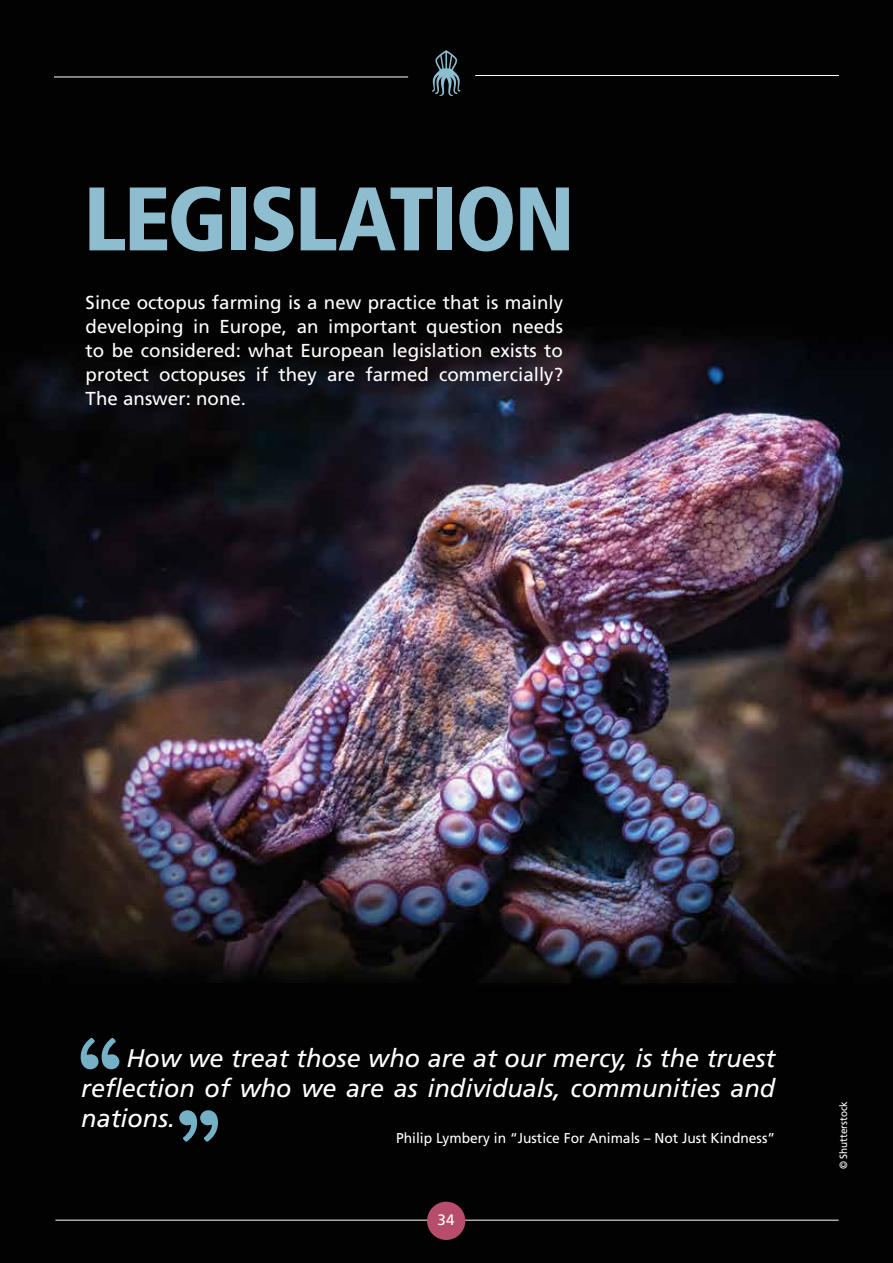
<style>
.page{position:relative;width:893px;height:1263px;background:#fff}
.page>*{position:absolute;margin:0;border:0;box-sizing:border-box;transform-origin:0 0}
.t1{font:900 105px "Brandon Grotesque";color:#75b1c6}
.t2{font:900 condensed 90px "Frutiger";letter-spacing:-.03em;color:#8ebdd0}
.t3{font:italic 25.5px/30px "Frutiger";color:#fff;text-align:right}
.t4{font:18.75px/24px "Frutiger";color:#fff;text-align:justify}
.t5{font:15px "Frutiger";color:#fff}
.t6{font:14.25px "Frutiger";color:#fff}
.t7{font:10.5px "Frutiger";letter-spacing:-.005em;color:#fff;scale:.95 1}
</style>
<div class="page">
<img style="left:0;top:0;width:893px;height:1263px">
<svg style="left:432px;top:50px;width:29px;height:46px"></svg>
<hr style="left:54px;top:77px;width:354px;height:1px;background:#fff">
<hr style="left:475px;top:75px;width:364px;height:1px;background:#fff">
<hr style="left:55px;top:1220px;width:784px;height:1px;background:#fff">
<div style="left:427px;top:1202px;width:38px;height:38px;background:#b84c6d;border-radius:50%"></div>
<h2 class="t2" style="left:83px;top:165px;width:493px">LEGISLATION</h2>
<p class="t4" style="left:86px;top:291px;width:479px">Since octopus farming is a new practice that is mainly developing in Europe, an important question needs to be considered: what European legislation exists to protect octopuses if they are farmed commercially?<br>The answer: none.</p>
<h1 class="t1" style="left:79px;top:1002px;width:44px">“</h1>
<h3 class="t3" style="left:81px;top:1103px;width:95px">nations.</h3>
<h3 class="t3" style="left:81px;top:1043px;width:696px">How we treat those who are at our mercy, is the truest reflection of who we are as individuals, communities and</h3>
<h1 class="t1" style="left:178px;top:1074px;width:43px">”</h1>
<p class="t6" style="left:396px;top:1130px;width:380px">Philip Lymbery in “Justice For Animals – Not Just Kindness”</p>
<p class="t5" style="left:437px;top:1211px;width:18px">34</p>
<p class="t5" style="left:446px;top:1213px;width:18px">09</p>
<p class="t7" style="left:837px;top:1169px;width:73px;rotate:-90deg">© Shutterstock</p>
</div>
